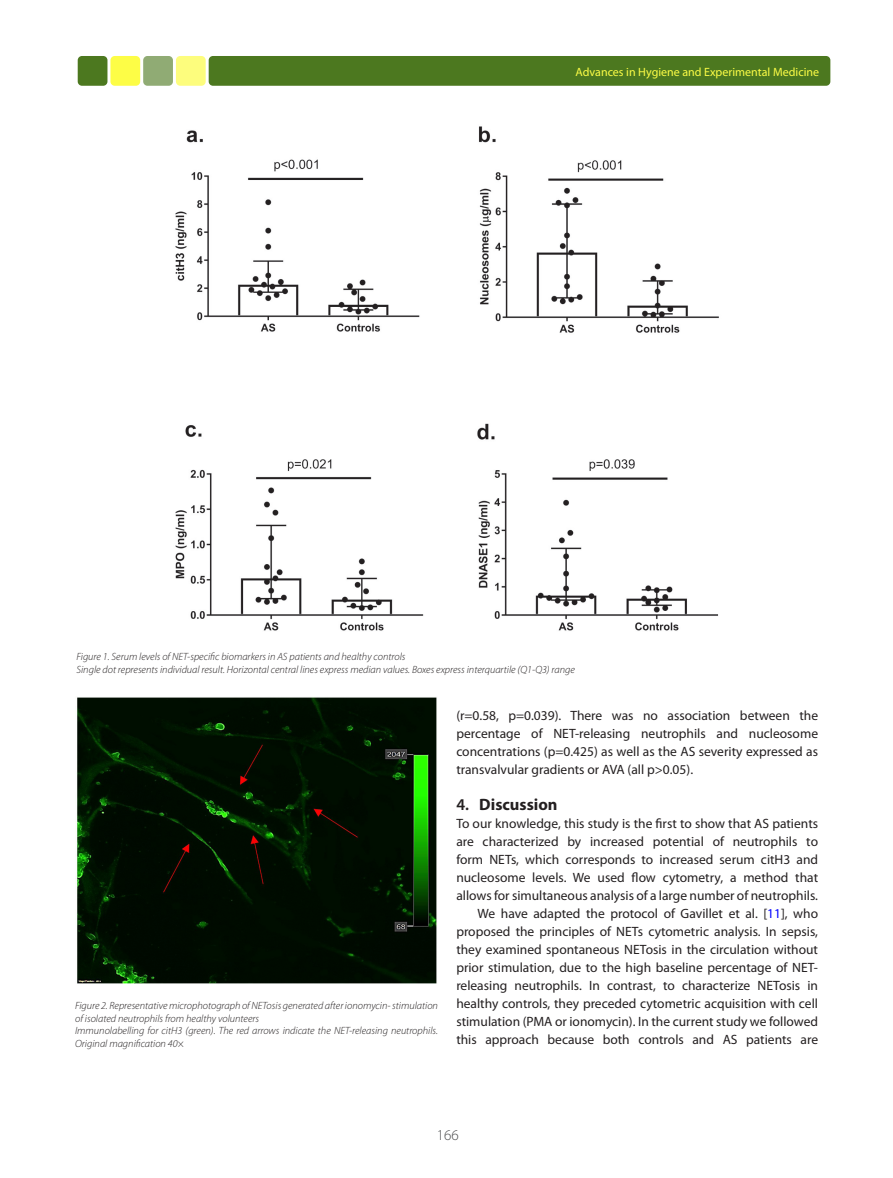
<style>
.page{position:relative;width:893px;height:1178px;background:#fff}
.page>*{position:absolute;margin:0;border:0;box-sizing:border-box;transform-origin:0 0}
.t1{font:700 16.5px "Myriad Pro";color:#231f20}
.t2{font:300 15px "Myriad Pro";color:#4b4c4d}
.text_indent{font:13.5px/18px "Myriad Pro";color:#231f20;text-align:justify}
.text_without_indent{font:13.5px/18px "Myriad Pro";color:#231f20;text-align:justify}
.t3{font:12px "Myriad Pro";color:#fdfd46}
.captions_fig_table{font:italic 300 10.5px/12.6px "Myriad Pro";color:#231f20}
.s1{font-weight:600}
.s2{color:#00f}
</style>
<div class="page">
<div style="left:78px;top:56px;width:29px;height:30px;background:#4c781f;border-radius:4px"></div>
<div style="left:143px;top:56px;width:30px;height:30px;background:#90ab74;border-radius:4px"></div>
<div style="left:209px;top:56px;width:621px;height:30px;background:#4c781f;border-radius:4px"></div>
<div style="left:110px;top:56px;width:30px;height:30px;background:#fdfd46;border-radius:4px"></div>
<div style="left:176px;top:56px;width:30px;height:30px;background:#fdfd7d;border-radius:4px"></div>
<img style="left:175px;top:126px;width:544px;height:505px">
<img style="left:75px;top:697px;width:362px;height:287px">
<p class="t3" style="left:575px;top:65px;width:245px">Advances in Hygiene and Experimental Medicine</p>
<p class="captions_fig_table" style="left:77px;top:650px;width:330px">Figure 1. Serum levels of NET-specific biomarkers in AS patients and healthy controls</p>
<p class="captions_fig_table" style="left:77px;top:663px;width:500px">Single dot represents individual result. Horizontal central lines express median values. Boxes express interquartile (Q1-Q3) range</p>
<p class="captions_fig_table" style="left:75px;top:999px;width:364px">Figure 2. Representative microphotograph of NETosis generated after ionomycin- stimulation of isolated neutrophils from healthy volunteers</p>
<p class="captions_fig_table" style="left:75px;top:1024px;width:364px">Immunolabelling for citH3 (green). The red arrows indicate the NET-releasing neutrophils.<br>Original magnification 40×</p>
<p class="text_indent" style="left:456px;top:706px;width:363px">(r=0.58, p=0.039). There was no association between the percentage of NET-releasing neutrophils and nucleosome concentrations (p=0.425) as well as the AS severity expressed as transvalvular gradients or AVA (all p&gt;0.05).</p>
<p class="t1" style="left:456px;top:794px;width:103px"><span class="s1">4.</span> Discussion</p>
<p class="text_without_indent" style="left:456px;top:814px;width:363px">To our knowledge, this study is the first to show that AS patients are characterized by increased potential of neutrophils to form NETs, which corresponds to increased serum citH3 and nucleosome levels. We used flow cytometry, a method that allows for simultaneous analysis of a large number of neutrophils.</p>
<p class="text_indent" style="left:456px;top:904px;width:363px;text-indent:21px">We have adapted the protocol of Gavillet et al. [<span class="s2">11</span>], who proposed the principles of NETs cytometric analysis. In sepsis, they examined spontaneous NETosis in the circulation without prior stimulation, due to the high baseline percentage of NET&shy;releasing neutrophils. In contrast, to characterize NETosis in healthy controls, they preceded cytometric acquisition with cell stimulation (PMA or ionomycin). In the current study we followed this approach because both controls and AS patients are</p>
<p class="t2" style="left:437px;top:1126px;width:23px">166</p>
</div>
